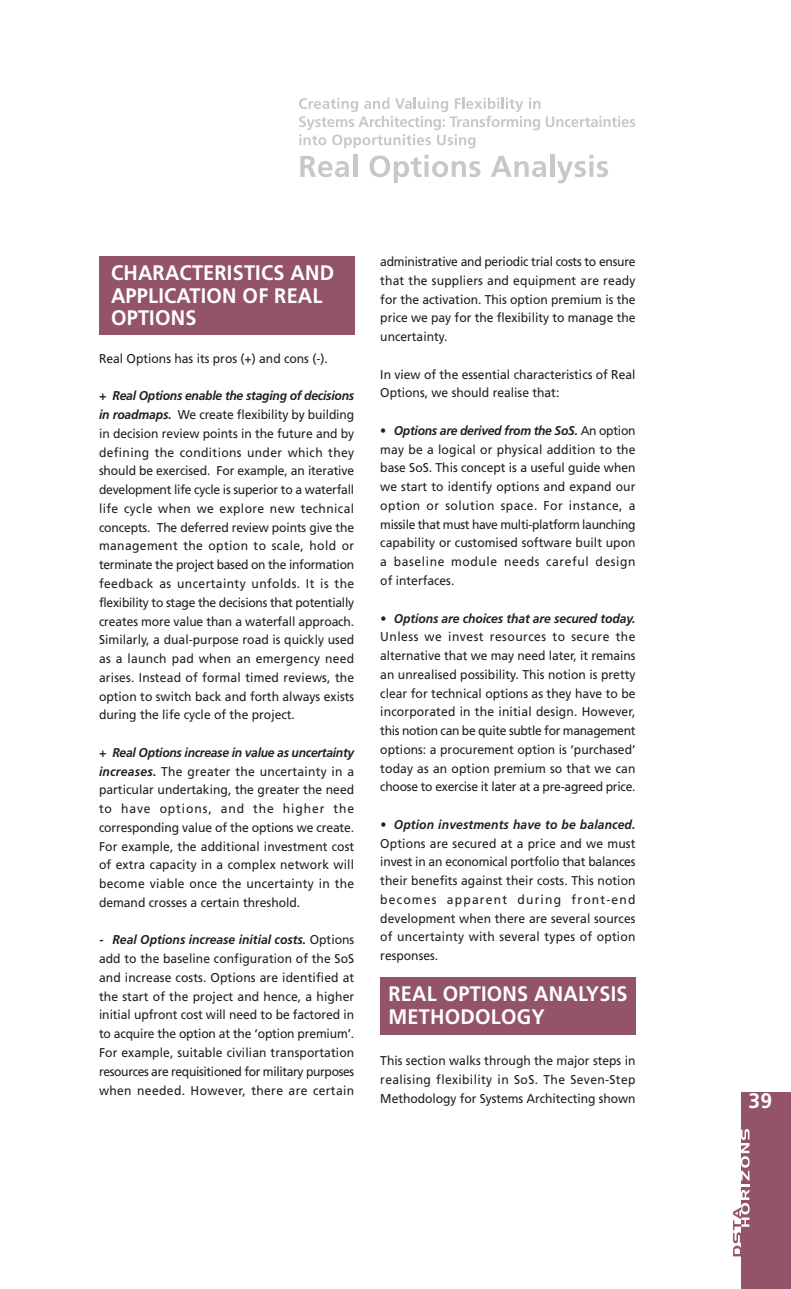
<style>
.page{position:relative;width:791px;height:1289px;background:#fff}
.page>*{position:absolute;margin:0;border:0;box-sizing:border-box;transform-origin:0 0}
.t1{font:700 21px/22.5px "Frutiger LT";letter-spacing:.01em;color:#fff;scale:.95 1}
.t2{font:700 21px "Frutiger";color:#fff}
.t3{font:12.75px/18.8px "Frutiger LT";color:#231f20;text-align:justify;scale:.95 1}
.t4{font:italic 700 12.75px "Frutiger LT";letter-spacing:-.005em;color:#231f20;scale:.95 1}
.s1{font-weight:700;font-style:italic}
</style>
<div class="page">
<div style="left:380px;top:977px;width:255px;height:57px;background:#93536b"></div>
<div style="left:99px;top:256px;width:255px;height:78px;background:#93536b"></div>
<div style="left:741px;top:1092px;width:50px;height:196px;background:#93536b"></div>
<svg style="left:733px;top:1129px;width:16px;height:127px"></svg>
<svg style="left:300px;top:156px;width:49px;height:21px"></svg>
<hr style="left:353px;top:154px;width:4px;height:23px;background:#c7c8ca">
<svg style="left:369px;top:155px;width:111px;height:28px"></svg>
<svg style="left:491px;top:156px;width:55px;height:21px"></svg>
<hr style="left:550px;top:154px;width:4px;height:23px;background:#c7c8ca">
<svg style="left:557px;top:155px;width:51px;height:28px"></svg>
<svg style="left:546px;top:116px;width:89px;height:11px"></svg>
<svg style="left:299px;top:97px;width:241px;height:51px"></svg>
<h1 class="t1" style="left:111px;top:263px;width:236px">CHARACTERISTICS AND<br>APPLICATION OF REAL<br>OPTIONS</h1>
<p class="t3" style="left:99px;top:350px;width:242px">Real Options has its pros (+) and cons (-).</p>
<p class="t3" style="left:99px;top:387px;width:270px"><span class="s1">+ Real Options enable the staging of decisions in roadmaps.</span> We create flexibility by building in decision review points in the future and by defining the conditions under which they should be exercised. For example, an iterative development life cycle is superior to a waterfall life cycle when we explore new technical concepts. The deferred review points give the management the option to scale, hold or terminate the project based on the information feedback as uncertainty unfolds. It is the flexibility to stage the decisions that potentially creates more value than a waterfall approach.<br>Similarly, a dual-purpose road is quickly used as a launch pad when an emergency need arises. Instead of formal timed reviews, the option to switch back and forth always exists during the life cycle of the project.</p>
<p class="t3" style="left:99px;top:744px;width:270px"><span class="s1">+ Real Options increase in value as uncertainty increases.</span> The greater the uncertainty in a particular undertaking, the greater the need to have options, and the higher the corresponding value of the options we create.<br>For example, the additional investment cost of extra capacity in a complex network will become viable once the uncertainty in the demand crosses a certain threshold.</p>
<p class="t3" style="left:99px;top:931px;width:270px"><span class="s1">- Real Options increase initial costs.</span> Options add to the baseline configuration of the SoS and increase costs. Options are identified at the start of the project and hence, a higher initial upfront cost will need to be factored in to acquire the option at the ‘option premium’.<br>For example, suitable civilian transportation resources are requisitioned for military purposes when needed. However, there are certain</p>
<p class="t3" style="left:380px;top:253px;width:270px">administrative and periodic trial costs to ensure that the suppliers and equipment are ready for the activation. This option premium is the price we pay for the flexibility to manage the uncertainty.</p>
<p class="t3" style="left:380px;top:366px;width:270px">In view of the essential characteristics of Real<br>Options, we should realise that:</p>
<p class="t3" style="left:380px;top:422px;width:270px">• <span class="s1">Options are derived from the SoS.</span> An option may be a logical or physical addition to the base SoS. This concept is a useful guide when we start to identify options and expand our option or solution space. For instance, a missile that must have multi-platform launching capability or customised software built upon a baseline module needs careful design of interfaces.</p>
<p class="t4" style="left:380px;top:613px;width:270px">• Options are choices that are secured today.</p>
<p class="t3" style="left:380px;top:628px;width:270px">Unless we invest resources to secure the alternative that we may need later, it remains an unrealised possibility. This notion is pretty clear for technical options as they have to be incorporated in the initial design. However, this notion can be quite subtle for management options: a procurement option is ‘purchased’ today as an option premium so that we can choose to exercise it later at a pre-agreed price.</p>
<p class="t4" style="left:380px;top:819px;width:270px">• Option investments have to be balanced.</p>
<p class="t3" style="left:380px;top:834px;width:270px">Options are secured at a price and we must invest in an economical portfolio that balances their benefits against their costs. This notion becomes apparent during front-end development when there are several sources of uncertainty with several types of option responses.</p>
<h1 class="t1" style="left:389px;top:984px;width:253px">REAL OPTIONS ANALYSIS<br>METHODOLOGY</h1>
<p class="t3" style="left:380px;top:1052px;width:270px">This section walks through the major steps in realising flexibility in SoS. The Seven-Step Methodology for Systems Architecting shown</p>
<h1 class="t2" style="left:748px;top:1091px;width:25px">39</h1>
</div>
